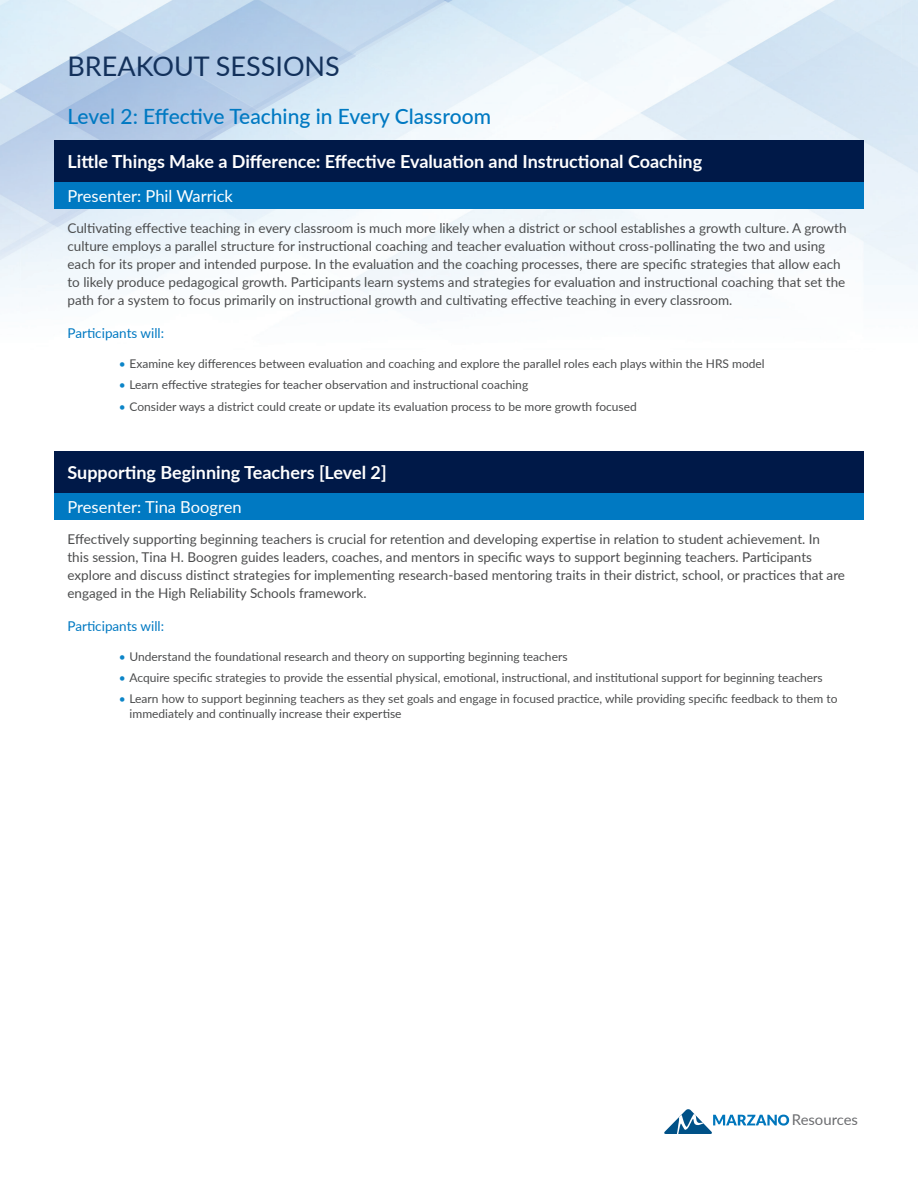
<style>
.page{position:relative;width:918px;height:1188px;background:#fff}
.page>*{position:absolute;margin:0;border:0;box-sizing:border-box;transform-origin:0 0}
.t1{font:27px "Lato";color:#13315b}
.t2{font:500 21px "Lato";color:#0079c2}
.t3{font:700 18px "Lato";color:#fff}
.t4{font:16.5px "Lato";color:#fff}
.t5{font:14.85px "Lato";color:#6c6d70}
.t6{font:13.5px/18px "Lato";color:#4b4c4d}
.t7{font:13.5px "Lato";color:#0079c2}
.t8{font:12px/14.4px "Lato";color:#4b4c4d}
.s1{color:#0c85c8}
</style>
<div class="page">
<img style="left:0;top:0;width:918px;height:306px">
<div style="left:54px;top:140px;width:810px;height:42px;background:#001948"></div>
<div style="left:54px;top:182px;width:810px;height:26px;background:#0079c2"></div>
<div style="left:54px;top:451px;width:810px;height:42px;background:#001948"></div>
<div style="left:54px;top:493px;width:810px;height:26px;background:#0079c2"></div>
<svg style="left:664px;top:1109px;width:125px;height:25px"></svg>
<h1 class="t1" style="left:68px;top:47px;width:274px">BREAKOUT SESSIONS</h1>
<h2 class="t2" style="left:68px;top:101px;width:425px">Level 2: Effective Teaching in Every Classroom</h2>
<h3 class="t3" style="left:68px;top:149px;width:636px">Little Things Make a Difference: Effective Evaluation and Instructional Coaching</h3>
<p class="t4" style="left:68px;top:184px;width:167px">Presenter: Phil Warrick</p>
<p class="t6" style="left:68px;top:219px;width:781px">Cultivating effective teaching in every classroom is much more likely when a district or school establishes a growth culture. A growth culture employs a parallel structure for instructional coaching and teacher evaluation without cross-pollinating the two and using each for its proper and intended purpose. In the evaluation and the coaching processes, there are specific strategies that allow each to likely produce pedagogical growth. Participants learn systems and strategies for evaluation and instructional coaching that set the path for a system to focus primarily on instructional growth and cultivating effective teaching in every classroom.</p>
<p class="t7" style="left:68px;top:323px;width:98px">Participants will:</p>
<p class="t8" style="left:119px;top:356px;width:647px"><span class="s1">•</span> Examine key differences between evaluation and coaching and explore the parallel roles each plays within the HRS model</p>
<p class="t8" style="left:119px;top:377px;width:411px"><span class="s1">•</span> Learn effective strategies for teacher observation and instructional coaching</p>
<p class="t8" style="left:119px;top:398px;width:520px"><span class="s1">•</span> Consider ways a district could create or update its evaluation process to be more growth focused</p>
<h3 class="t3" style="left:68px;top:460px;width:321px">Supporting Beginning Teachers [Level 2]</h3>
<p class="t4" style="left:68px;top:495px;width:176px">Presenter: Tina Boogren</p>
<p class="t6" style="left:68px;top:530px;width:779px">Effectively supporting beginning teachers is crucial for retention and developing expertise in relation to student achievement. In<br>this session, Tina H. Boogren guides leaders, coaches, and mentors in specific ways to support beginning teachers. Participants explore and discuss distinct strategies for implementing research-based mentoring traits in their district, school, or practices that are engaged in the High Reliability Schools framework.</p>
<p class="t7" style="left:68px;top:616px;width:98px">Participants will:</p>
<p class="t8" style="left:119px;top:649px;width:450px"><span class="s1">•</span> Understand the foundational research and theory on supporting beginning teachers</p>
<p class="t8" style="left:119px;top:670px;width:705px"><span class="s1">•</span> Acquire specific strategies to provide the essential physical, emotional, instructional, and institutional support for beginning teachers</p>
<p class="t8" style="left:130px;top:691px;width:709px;text-indent:-11px"><span class="s1">•</span> Learn how to support beginning teachers as they set goals and engage in focused practice, while providing specific feedback to them to immediately and continually increase their expertise</p>
<p class="t5" style="left:792px;top:1109px;width:68px">Resources</p>
</div>
